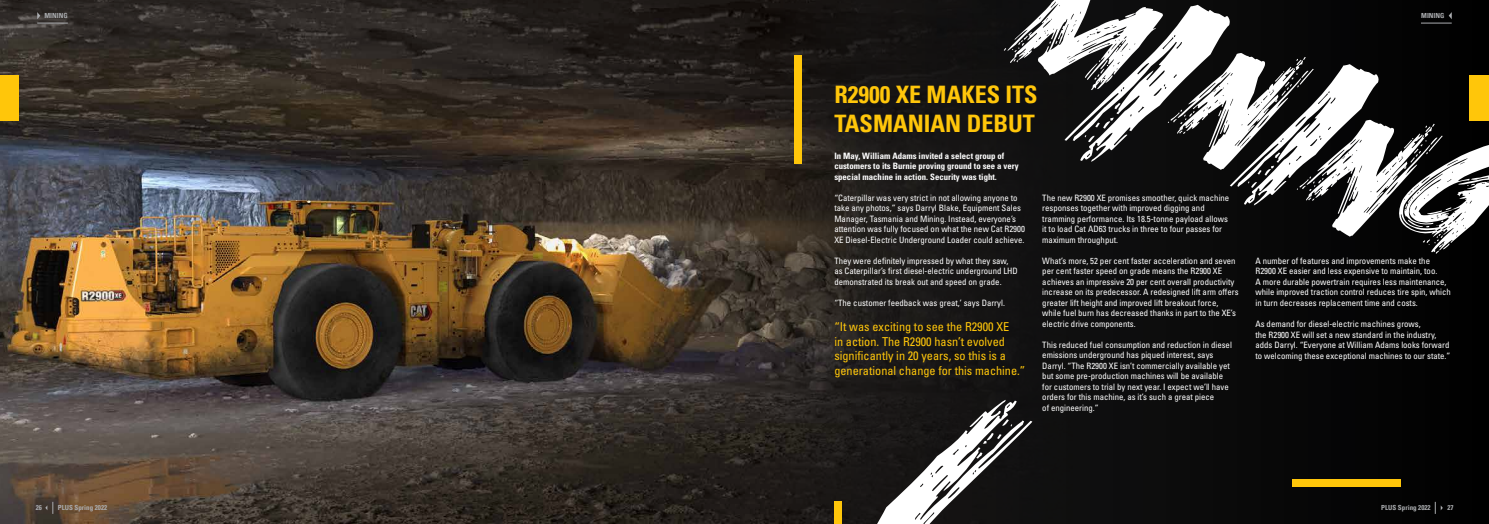
<style>
.page{position:relative;width:1489px;height:524px;background:#fff}
.page>*{position:absolute;margin:0;border:0;box-sizing:border-box;transform-origin:0 0}
.t1{font:700 condensed 24.06px/28.9px "Univers LT";color:#ffc60a}
.t2{font:condensed 12.25px/14.7px "Univers LT Std";color:#ffc60a}
.t3{font:condensed 8.75px/10.5px "Univers LT Std";color:#fff}
.t4{font:700 condensed 8.75px/10.5px "Univers LT Std";color:#fff}
.t5{font:700 condensed 7px "Univers LT";color:#abadb0}
</style>
<div class="page">
<div style="left:0;top:0;width:1488px;height:523px;background:#090909"></div>
<img style="left:0;top:0;width:1033px;height:523px">
<hr style="left:1420px;top:23px;width:31px;height:1px;background:#abadb0">
<div style="left:0;top:75px;width:19px;height:46px;background:#ffc60a"></div>
<div style="left:1469px;top:75px;width:19px;height:46px;background:#ffc60a"></div>
<div style="left:1291px;top:478px;width:109px;height:8px;background:#ffc60a"></div>
<div style="left:794px;top:55px;width:8px;height:108px;background:#ffc60a"></div>
<svg style="left:53px;top:501px;width:1px;height:12px"></svg>
<svg style="left:1434px;top:501px;width:8px;height:12px"></svg>
<div style="left:834px;top:501px;width:8px;height:22px;background:#ffc60a"></div>
<svg style="left:37px;top:12px;width:3px;height:7px"></svg>
<hr style="left:37px;top:23px;width:31px;height:1px;background:#abadb0">
<svg style="left:1000px;top:0;width:33px;height:110px"></svg>
<svg style="left:1488px;top:116px;width:1px;height:157px"></svg>
<div style="left:864px;top:368px;width:172px;height:156px;background:#151313"></div>
<p class="t5" style="left:44px;top:11px;width:25px">MINING</p>
<p class="t5" style="left:1420px;top:11px;width:25px">MINING</p>
<h1 class="t1" style="left:834px;top:80px;width:205px">R2900 XE MAKES ITS<br>TASMANIAN DEBUT</h1>
<p class="t4" style="left:834px;top:150px;width:186px">In May, William Adams invited a select group of customers to its Burnie proving ground to see a very special machine in action. Security was tight.</p>
<p class="t3" style="left:834px;top:192px;width:192px">“Caterpillar was very strict in not allowing anyone to take any photos,” says Darryl Blake, Equipment Sales Manager, Tasmania and Mining. Instead, everyone’s attention was fully focused on what the new Cat R2900<br>XE Diesel-Electric Underground Loader could achieve.</p>
<p class="t3" style="left:834px;top:255px;width:185px">They were definitely impressed by what they saw, as Caterpillar’s first diesel-electric underground LHD demonstrated its break out and speed on grade.</p>
<p class="t3" style="left:834px;top:297px;width:172px">“The customer feedback was great,’ says Darryl.</p>
<h2 class="t2" style="left:834px;top:319px;width:192px">“It was exciting to see the R2900 XE<br>in action. The R2900 hasn’t evolved significantly in 20 years, so this is a generational change for this machine.”</h2>
<p class="t3" style="left:1042px;top:192px;width:188px">The new R2900 XE promises smoother, quick machine responses together with improved digging and tramming performance. Its 18.5-tonne payload allows it to load Cat AD63 trucks in three to four passes for maximum throughput.</p>
<p class="t3" style="left:1042px;top:255px;width:198px">What’s more, 52 per cent faster acceleration and seven per cent faster speed on grade means the R2900 XE achieves an impressive 20 per cent overall productivity increase on its predecessor. A redesigned lift arm offers greater lift height and improved lift breakout force, while fuel burn has decreased thanks in part to the XE’s electric drive components.</p>
<p class="t3" style="left:1042px;top:339px;width:191px">This reduced fuel consumption and reduction in diesel emissions underground has piqued interest, says Darryl. “The R2900 XE isn’t commercially available yet but some pre-production machines will be available for customers to trial by next year. I expect we’ll have orders for this machine, as it’s such a great piece<br>of engineering.”</p>
<p class="t3" style="left:1255px;top:255px;width:197px">A number of features and improvements make the R2900 XE easier and less expensive to maintain, too.<br>A more durable powertrain requires less maintenance, while improved traction control reduces tire spin, which in turn decreases replacement time and costs.</p>
<p class="t3" style="left:1255px;top:318px;width:196px">As demand for diesel-electric machines grows,<br>the R2900 XE will set a new standard in the industry, adds Darryl. “Everyone at William Adams looks forward to welcoming these exceptional machines to our state.”</p>
<p class="t5" style="left:36px;top:503px;width:8px">26</p>
<p class="t5" style="left:58px;top:503px;width:51px">PLUS Spring 2022</p>
<p class="t5" style="left:1381px;top:503px;width:51px">PLUS Spring 2022</p>
<p class="t5" style="left:1447px;top:503px;width:8px">27</p>
</div>
